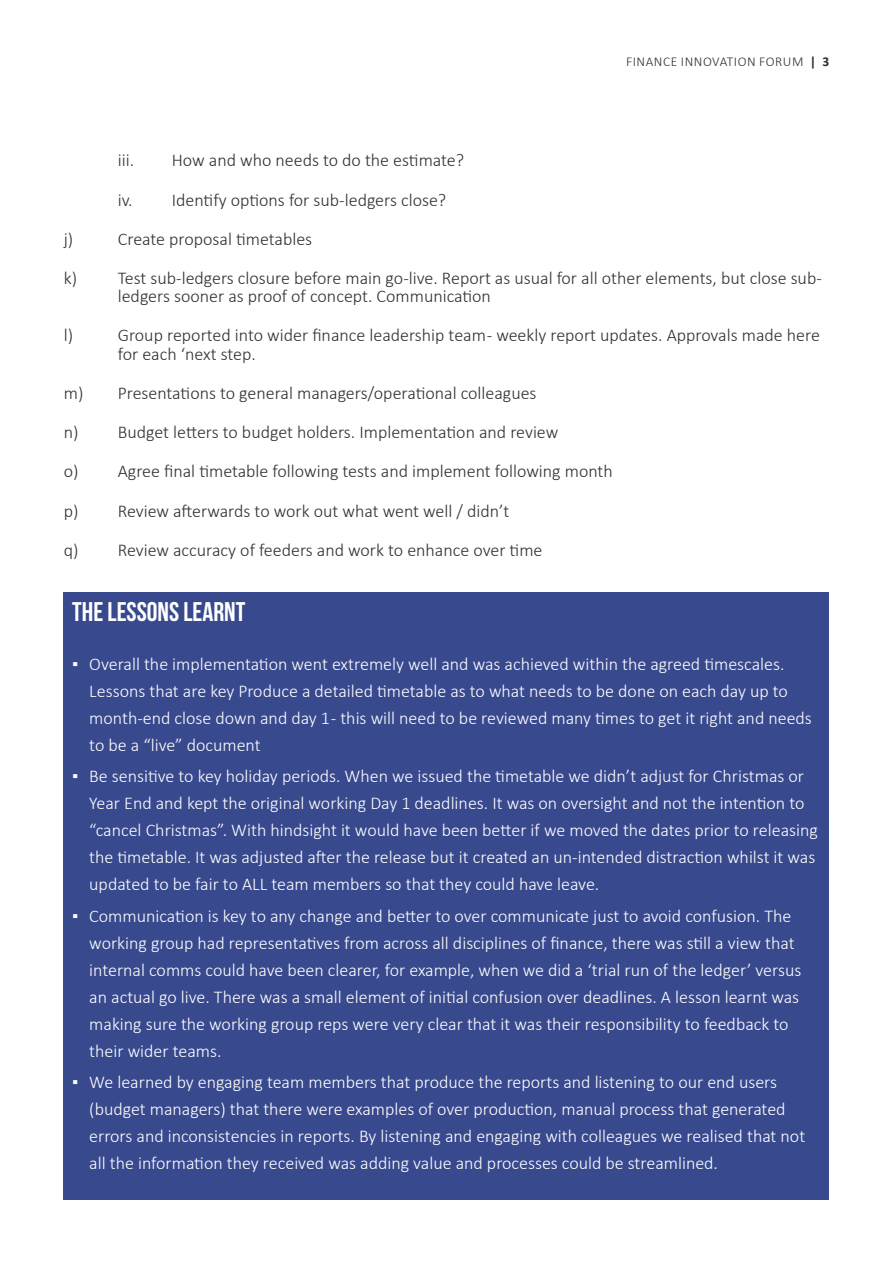
<style>
.page{position:relative;width:893px;height:1263px;background:#fff}
.page>*{position:absolute;margin:0;border:0;box-sizing:border-box;transform-origin:0 0}
.t1{font:700 27px "Bebas Neue";color:#fff}
.t2{font:300 18px/27px "Calibri";color:#fff}
.Sub_head_BEBAS{font:300 18px/18px "Calibri";color:#332e2e}
.t3{font:300 13.5px "Calibri";letter-spacing:.04em;color:#332e2e}
.t4{font:700 13.5px "Calibri";color:#39464c}
.s1{font-weight:300}
.s2{color:#332e2e}
.s3{font-weight:700}
</style>
<div class="page">
<div style="left:64px;top:592px;width:765px;height:608px;background:#38498e"></div>
<p class="Sub_head_BEBAS" style="left:118px;top:151px;width:18px">iii.</p>
<p class="Sub_head_BEBAS" style="left:172px;top:151px;width:294px">How and who needs to do the estimate?</p>
<p class="Sub_head_BEBAS" style="left:118px;top:191px;width:330px">iv. Identify options for sub-ledgers close?</p>
<p class="t4" style="left:740px;top:52px;width:91px">XXXX <span class="s1">XXXX</span> <span class="s2">| 3</span></p>
<p class="t3" style="left:626px;top:53px;width:179px">FINANCE INNOVATION FORUM</p>
<p class="Sub_head_BEBAS" style="left:64px;top:230px;width:11px">j)</p>
<p class="Sub_head_BEBAS" style="left:118px;top:230px;width:196px">Create proposal timetables</p>
<p class="Sub_head_BEBAS" style="left:118px;top:269px;width:706px;text-indent:-54px">k) Test sub-ledgers closure before main go-live. Report as usual for all other elements, but close sub&shy;ledgers sooner as proof of concept. Communication</p>
<p class="Sub_head_BEBAS" style="left:64px;top:326px;width:11px">l)</p>
<p class="Sub_head_BEBAS" style="left:118px;top:326px;width:704px">Group reported into wider finance leadership team - weekly report updates. Approvals made here for each ‘next step.</p>
<p class="Sub_head_BEBAS" style="left:64px;top:384px;width:474px">m) Presentations to general managers/operational colleagues</p>
<p class="Sub_head_BEBAS" style="left:64px;top:423px;width:496px">n) Budget letters to budget holders. Implementation and review</p>
<p class="Sub_head_BEBAS" style="left:64px;top:462px;width:551px">o) Agree final timetable following tests and implement following month</p>
<p class="Sub_head_BEBAS" style="left:64px;top:501px;width:447px">p) Review afterwards to work out what went well / didn’t</p>
<p class="Sub_head_BEBAS" style="left:64px;top:541px;width:480px">q) Review accuracy of feeders and work to enhance over time</p>
<p class="t1" style="left:72px;top:597px;width:175px">THE LESSONS LEARNT</p>
<p class="t2" style="left:89px;top:650px;width:724px;text-indent:-17px"><span class="s3">▪</span> Overall the implementation went extremely well and was achieved within the agreed timescales.<br>Lessons that are key Produce a detailed timetable as to what needs to be done on each day up to month-end close down and day 1 - this will need to be reviewed many times to get it right and needs to be a “live” document</p>
<p class="t2" style="left:89px;top:763px;width:730px;text-indent:-17px"><span class="s3">▪</span> Be sensitive to key holiday periods. When we issued the timetable we didn’t adjust for Christmas or Year End and kept the original working Day 1 deadlines. It was on oversight and not the intention to “cancel Christmas”. With hindsight it would have been better if we moved the dates prior to releasing the timetable. It was adjusted after the release but it created an un-intended distraction whilst it was updated to be fair to ALL team members so that they could have leave.</p>
<p class="t2" style="left:89px;top:902px;width:713px;text-indent:-17px"><span class="s3">▪</span> Communication is key to any change and better to over communicate just to avoid confusion. The working group had representatives from across all disciplines of finance, there was still a view that internal comms could have been clearer, for example, when we did a ‘trial run of the ledger’ versus an actual go live. There was a small element of initial confusion over deadlines. A lesson learnt was making sure the working group reps were very clear that it was their responsibility to feedback to their wider teams.</p>
<p class="t2" style="left:89px;top:1068px;width:717px;text-indent:-17px"><span class="s3">▪</span> We learned by engaging team members that produce the reports and listening to our end users (budget managers) that there were examples of over production, manual process that generated errors and inconsistencies in reports. By listening and engaging with colleagues we realised that not all the information they received was adding value and processes could be streamlined.</p>
</div>
